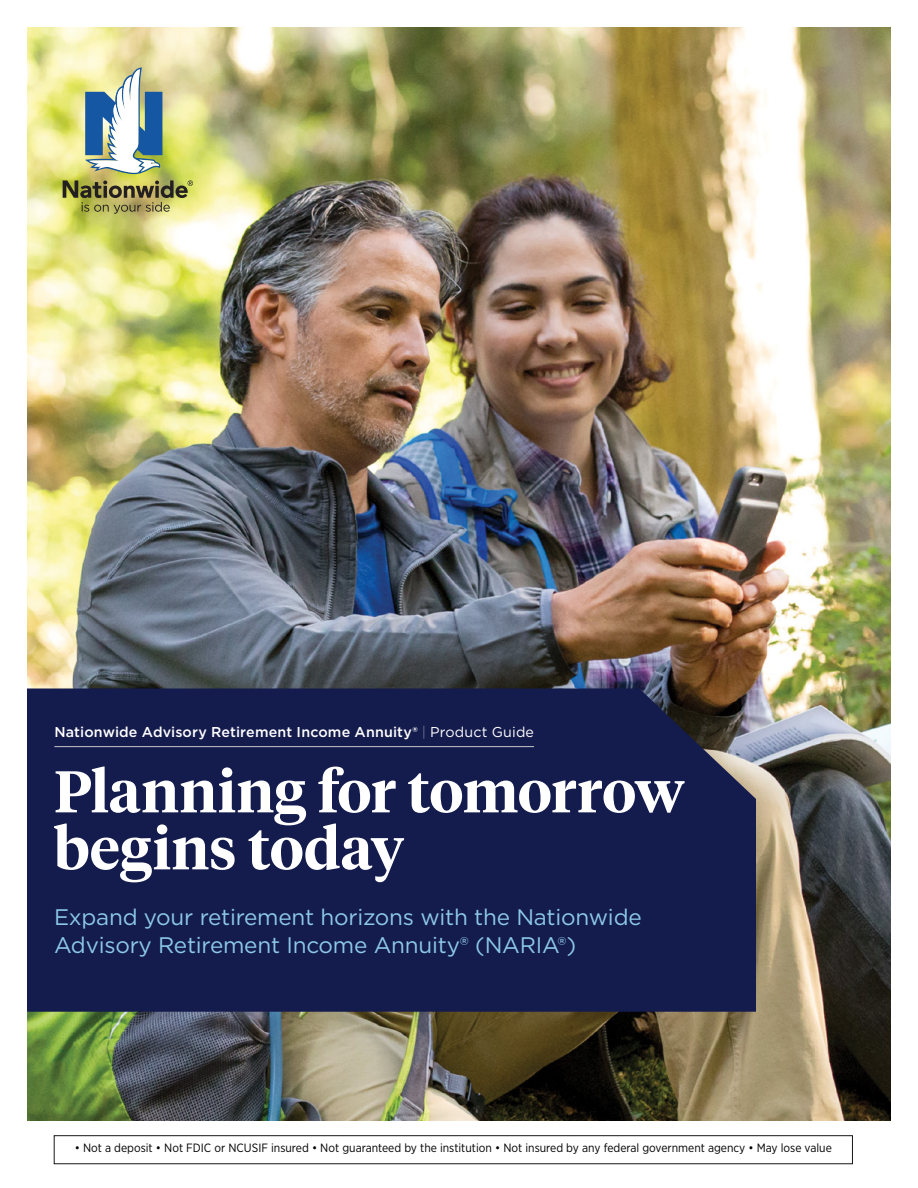
<style>
.page{position:relative;width:918px;height:1188px;background:#fff}
.page>*{position:absolute;margin:0;border:0;box-sizing:border-box;transform-origin:0 0}
.t1{font:600 58.5px/57px "Tiempos Headline";color:#fff}
.t2{font:22.5px/28.5px "Gotham";letter-spacing:-.01em;color:#8cc8e9}
.preheader{font:500 14.25px "Gotham";letter-spacing:.01em;color:#fff}
.Disclosure_8_10_Narrow_Lt{font:12px "Gotham Narrow";color:#000}
.s1{font-weight:100}
.s2{font-weight:400}
</style>
<div class="page">
<img style="left:27px;top:27px;width:864px;height:1093px">
<svg style="left:85px;top:67px;width:77px;height:107px"></svg>
<svg style="left:63px;top:180px;width:130px;height:34px"></svg>
<div style="left:27px;top:688px;width:729px;height:324px;background:#141b4d"></div>
<hr style="left:54px;top:746px;width:480px;height:1px;background:#c7c8ca">
<p class="preheader" style="left:54px;top:722px;width:481px">Nationwide Advisory Retirement Income Annuity® <span class="s1">|</span> <span class="s2">Product Guide</span></p>
<h1 class="t1" style="left:54px;top:760px;width:632px">Planning for tomorrow begins today</h1>
<h2 class="t2" style="left:54px;top:902px;width:589px">Expand your retirement horizons with the Nationwide<br>Advisory Retirement Income Annuity® (NARIA®)</h2>
<p class="Disclosure_8_10_Narrow_Lt" style="left:75px;top:1141px;width:759px">• Not a deposit • Not FDIC or NCUSIF insured • Not guaranteed by the institution • Not insured by any federal government agency • May lose value</p>
</div>
